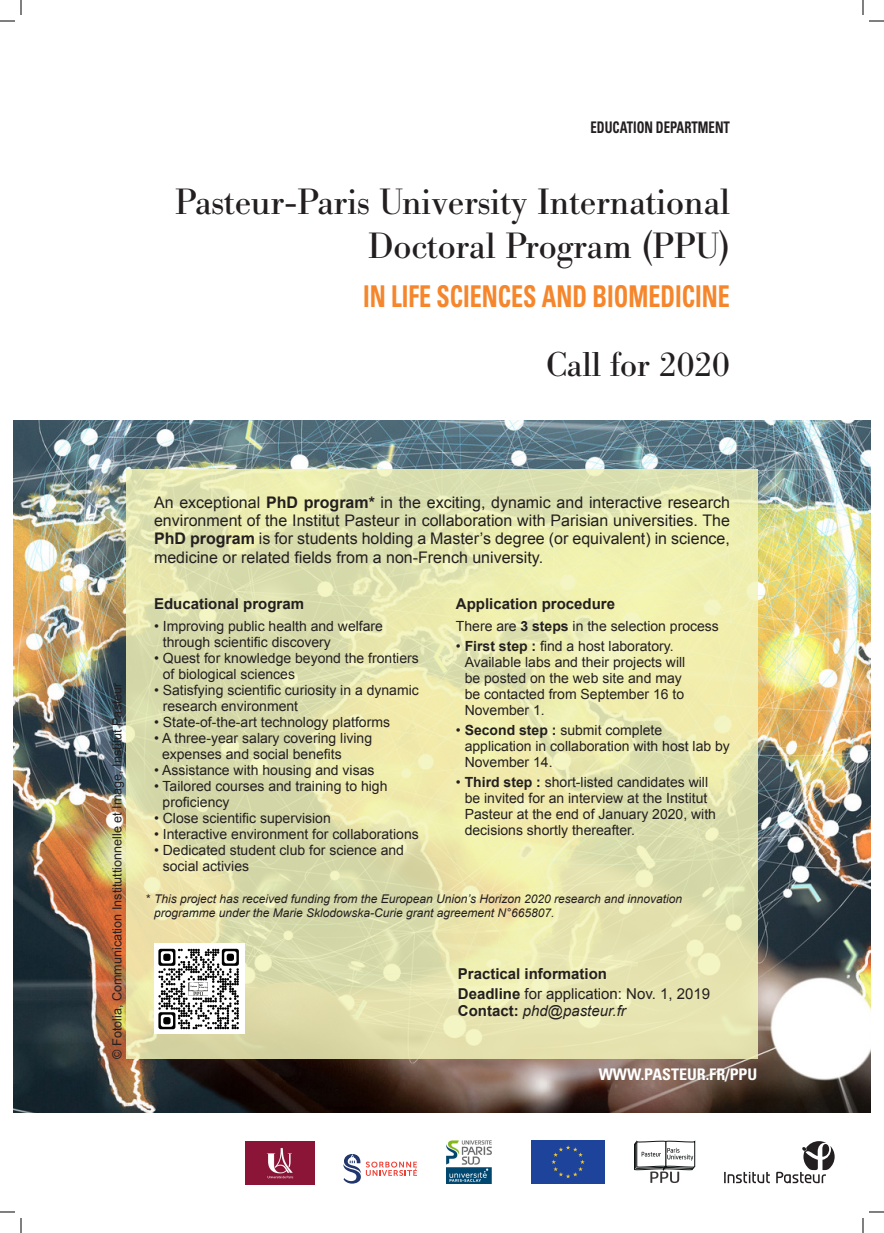
<style>
.page{position:relative;width:884px;height:1233px;background:#fff}
.page>*{position:absolute;margin:0;border:0;box-sizing:border-box;transform-origin:0 0}
.t1{font:36px/44px "Bodoni BE";color:#231f20;text-align:right}
.t2{font:34px "Bodoni BE";color:#231f20}
.t3{font:700 condensed 30px "Univers LT";color:#f5862c;scale:.8 1}
.t4{font:16px/18px "Arial";color:#231f20;text-align:justify}
.t5{font:700 condensed 16px "Univers LT";color:#231f20;scale:.8 1}
.t6{font:700 condensed 16px "Univers LT";color:#fff}
.t7{font:700 15px "Arial";color:#231f20}
.t8{font:15px "Arial";color:#231f20}
.t9{font:italic 15px "Arial";color:#231f20}
.t10{font:14px/16px "Arial";color:#231f20}
.t11{font:12.6px "Arial";color:#231f20}
.t12{font:italic 12px/14px "Arial";color:#231f20}
.s1{font-weight:700}
.s2{font-style:normal}
.s3{font-weight:700;font-style:normal}
</style>
<div class="page">
<img style="left:13px;top:420px;width:858px;height:692px">
<div style="left:531px;top:1140px;width:74px;height:43px;background:#1e439a"></div>
<svg style="left:551px;top:1145px;width:34px;height:33px"></svg>
<svg style="left:343px;top:1154px;width:74px;height:29px"></svg>
<img style="left:446px;top:1140px;width:46px;height:43px">
<img style="left:245px;top:1141px;width:69px;height:43px">
<svg style="left:650px;top:1171px;width:29px;height:12px"></svg>
<div style="left:663px;top:1142px;width:30px;height:29px;border:1px solid #0f1313;border-radius:2px"></div>
<div style="left:664px;top:1141px;width:30px;height:29px;border:1px solid #0f1313;border-radius:2px"></div>
<svg style="left:666px;top:1140px;width:29px;height:28px"></svg>
<div style="left:665px;top:1139px;width:30px;height:29px;border:1px solid #0f1313;border-radius:2px"></div>
<div style="left:634px;top:1142px;width:30px;height:29px;border:1px solid #0f1313;border-radius:2px"></div>
<div style="left:635px;top:1141px;width:30px;height:29px;border:1px solid #0f1313;border-radius:2px"></div>
<div style="left:637px;top:1140px;width:29px;height:28px;background:#fff;border-radius:2px"></div>
<div style="left:636px;top:1139px;width:30px;height:29px;border:1px solid #0f1313;border-radius:2px"></div>
<svg style="left:667px;top:1147px;width:26px;height:13px"></svg>
<svg style="left:642px;top:1151px;width:19px;height:5px"></svg>
<svg style="left:724px;top:1141px;width:111px;height:42px"></svg>
<svg style="left:126px;top:469px;width:632px;height:589px"></svg>
<img style="left:154px;top:943px;width:91px;height:91px">
<svg style="left:0;top:1211px;width:15px;height:1px"></svg>
<svg style="left:869px;top:1211px;width:15px;height:1px"></svg>
<svg style="left:0;top:0;width:22px;height:22px"></svg>
<svg style="left:20px;top:1218px;width:2px;height:15px"></svg>
<svg style="left:862px;top:0;width:22px;height:22px"></svg>
<svg style="left:862px;top:1218px;width:2px;height:15px"></svg>
<p class="t5" style="left:590px;top:117px;width:176px">EDUCATION DEPARTMENT</p>
<p class="t1" style="left:175px;top:181px;width:557px">Pasteur-Paris University International<br>Doctoral Program (PPU)</p>
<p class="t3" style="left:363px;top:278px;width:460px">IN LIFE SCIENCES AND BIOMEDICINE</p>
<p class="t2" style="left:546px;top:345px;width:185px">Call for 2020</p>
<p class="t11" style="left:109px;top:1058px;width:378px;rotate:-90deg">© Fotolia, Communication Instituttionnelle et Image, Institut Pasteur</p>
<p class="t4" style="left:154px;top:494px;width:577px">An exceptional <span class="s1">PhD program*</span> in the exciting, dynamic and interactive research environment of the Institut Pasteur in collaboration with Parisian universities. The <span class="s1">PhD program</span> is for students holding a Master’s degree (or equivalent) in science, medicine or related fields from a non-French university.</p>
<p class="t7" style="left:154px;top:594px;width:152px">Educational program</p>
<p class="t10" style="left:163px;top:618px;width:222px;text-indent:-9px">• Improving public health and welfare through scientific discovery</p>
<p class="t10" style="left:163px;top:650px;width:258px;text-indent:-9px">• Quest for knowledge beyond the frontiers of biological sciences</p>
<p class="t10" style="left:163px;top:682px;width:257px;text-indent:-9px">• Satisfying scientific curiosity in a dynamic research environment</p>
<p class="t10" style="left:154px;top:714px;width:237px">• State-of-the-art technology platforms</p>
<p class="t10" style="left:162px;top:730px;width:212px;text-indent:-8px">• A three-year salary covering living expenses and social benefits</p>
<p class="t10" style="left:154px;top:762px;width:222px">• Assistance with housing and visas</p>
<p class="t10" style="left:163px;top:778px;width:226px;text-indent:-9px">• Tailored courses and training to high proficiency</p>
<p class="t10" style="left:154px;top:810px;width:178px">• Close scientific supervision</p>
<p class="t10" style="left:154px;top:826px;width:266px">• Interactive environment for collaborations</p>
<p class="t10" style="left:163px;top:842px;width:243px;text-indent:-9px">• Dedicated student club for science and social activies</p>
<p class="t7" style="left:456px;top:594px;width:161px">Application procedure</p>
<p class="t10" style="left:456px;top:618px;width:265px">There are <span class="s1">3 steps</span> in the selection process</p>
<p class="t10" style="left:465px;top:638px;width:222px;text-indent:-9px">• <span class="s1">First step :</span> find a host laboratory.<br>Available labs and their projects will be posted on the web site and may be contacted from September 16 to<br>November 1.</p>
<p class="t10" style="left:465px;top:722px;width:267px;text-indent:-9px">• <span class="s1">Second step :</span> submit complete application in collaboration with host lab by<br>November 14.</p>
<p class="t10" style="left:465px;top:774px;width:253px;text-indent:-9px">• <span class="s1">Third step :</span> short-listed candidates will be invited for an interview at the Institut Pasteur at the end of January 2020, with decisions shortly thereafter.</p>
<p class="t12" style="left:154px;top:892px;width:530px;text-indent:-8px"><span class="s2">*</span> This project has received funding from the European Union’s Horizon 2020 research and innovation programme under the Marie Sklodowska-Curie grant agreement N°665807.</p>
<p class="t7" style="left:458px;top:964px;width:151px">Practical information</p>
<p class="t8" style="left:458px;top:983px;width:254px"><span class="s1">Deadline</span> for application: Nov. 1, 2019</p>
<p class="t9" style="left:458px;top:1001px;width:170px"><span class="s3">Contact:</span> phd@pasteur.fr</p>
<p class="t6" style="left:599px;top:1064px;width:160px">WWW.PASTEUR.FR/PPU</p>
</div>
